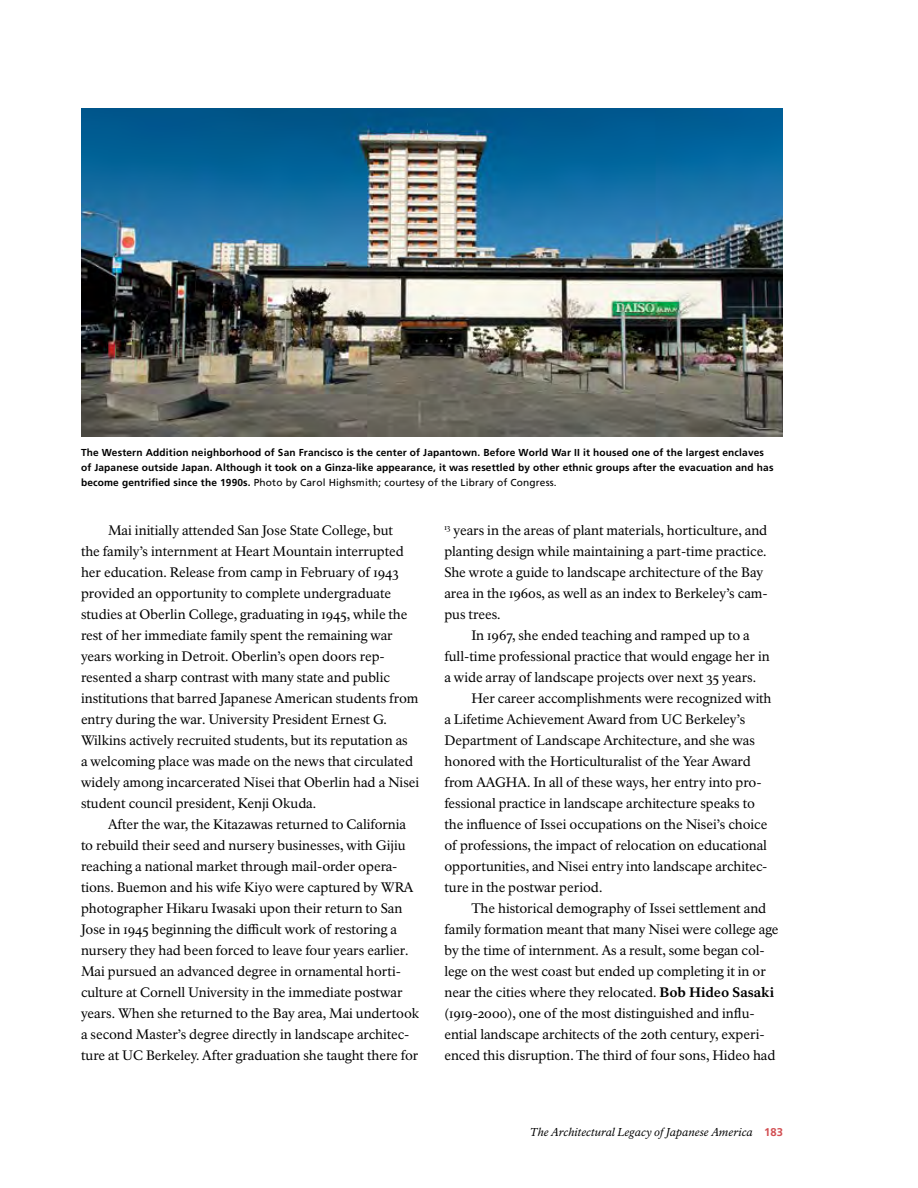
<style>
.page{position:relative;width:918px;height:1188px;background:#fff}
.page>*{position:absolute;margin:0;border:0;box-sizing:border-box;transform-origin:0 0}
.body_text{font:13.5px/21px "NPS Rawlinson";color:#000}
.t1{font:italic 11.25px "NPS Rawlinson";letter-spacing:.005em;color:#000}
.photo_caption{font:700 10.2px/15px "Frutiger LT Std";letter-spacing:.015em;color:#000}
.s1{font-weight:400}
.s2{font-weight:800}
.s3{font-family:"Frutiger LT Std";font-weight:700;font-style:normal;color:#d24f53}
</style>
<div class="page">
<img style="left:81px;top:108px;width:702px;height:328px">
<p class="photo_caption" style="left:81px;top:445px;width:694px">The Western Addition neighborhood of San Francisco is the center of Japantown. Before World War II it housed one of the largest enclaves of Japanese outside Japan. Although it took on a Ginza-like appearance, it was resettled by other ethnic groups after the evacuation and has become gentrified since the 1990s. <span class="s1">Photo by Carol Highsmith; courtesy of the Library of Congress.</span></p>
<p class="body_text" style="left:81px;top:520px;width:340px;text-indent:27px">Mai initially attended San Jose State College, but<br>the family’s internment at Heart Mountain interrupted her education. Release from camp in February of 1943 provided an opportunity to complete undergraduate studies at Oberlin College, graduating in 1945, while the rest of her immediate family spent the remaining war years working in Detroit. Oberlin’s open doors rep&shy;resented a sharp contrast with many state and public institutions that barred Japanese American students from entry during the war. University President Ernest G.<br>Wilkins actively recruited students, but its reputation as<br>a welcoming place was made on the news that circulated widely among incarcerated Nisei that Oberlin had a Nisei student council president, Kenji Okuda.</p>
<p class="body_text" style="left:81px;top:814px;width:340px;text-indent:27px">After the war, the Kitazawas returned to California to rebuild their seed and nursery businesses, with Gijiu reaching a national market through mail-order opera&shy;tions. Buemon and his wife Kiyo were captured by WRA photographer Hikaru Iwasaki upon their return to San Jose in 1945 beginning the difficult work of restoring a nursery they had been forced to leave four years earlier.<br>Mai pursued an advanced degree in ornamental horti&shy;culture at Cornell University in the immediate postwar years. When she returned to the Bay area, Mai undertook a second Master’s degree directly in landscape architec&shy;ture at UC Berkeley. After graduation she taught there for</p>
<p class="body_text" style="left:444px;top:520px;width:325px"><sup>13</sup> years in the areas of plant materials, horticulture, and planting design while maintaining a part-time practice.<br>She wrote a guide to landscape architecture of the Bay area in the 1960s, as well as an index to Berkeley’s cam&shy;pus trees.</p>
<p class="body_text" style="left:444px;top:625px;width:327px;text-indent:27px">In 1967, she ended teaching and ramped up to a full-time professional practice that would engage her in a wide array of landscape projects over next 35 years.</p>
<p class="body_text" style="left:444px;top:688px;width:329px;text-indent:27px">Her career accomplishments were recognized with a Lifetime Achievement Award from UC Berkeley’s Department of Landscape Architecture, and she was honored with the Horticulturalist of the Year Award from AAGHA. In all of these ways, her entry into pro&shy;fessional practice in landscape architecture speaks to the influence of Issei occupations on the Nisei’s choice of professions, the impact of relocation on educational opportunities, and Nisei entry into landscape architec&shy;ture in the postwar period.</p>
<p class="body_text" style="left:444px;top:898px;width:336px;text-indent:27px">The historical demography of Issei settlement and family formation meant that many Nisei were college age by the time of internment. As a result, some began col&shy;lege on the west coast but ended up completing it in or near the cities where they relocated. <span class="s2">Bob Hideo Sasaki </span>(1919-2000), one of the most distinguished and influ&shy;ential landscape architects of the 20th century, experi&shy;enced this disruption. The third of four sons, Hideo had</p>
<p class="t1" style="left:530px;top:1125px;width:254px">The Architectural Legacy of Japanese America <span class="s3">183</span></p>
</div>
